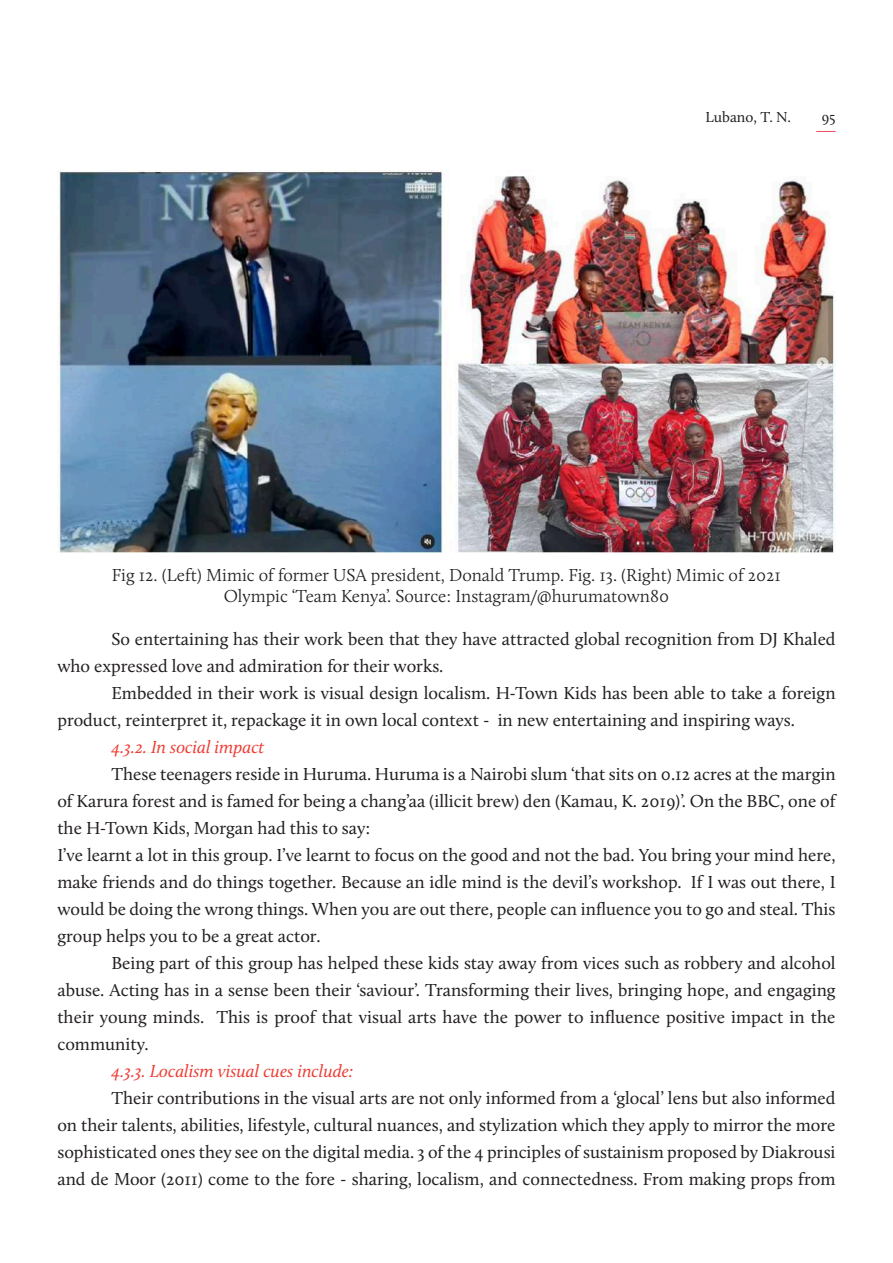
<style>
.page{position:relative;width:893px;height:1263px;background:#fff}
.page>*{position:absolute;margin:0;border:0;box-sizing:border-box;transform-origin:0 0}
.t1{font:18px/27px "Calluna";color:#231f20}
.t2{font:300 18px/21px "Calluna";color:#231f20;text-align:center}
.t3{font:italic 18px "Calluna";color:#ee3e35}
.t4{font:15px "Calluna";color:#231f20}
</style>
<div class="page">
<svg style="left:816px;top:131px;width:20px;height:1px"></svg>
<img style="left:57px;top:170px;width:778px;height:382px">
<p class="t4" style="left:705px;top:108px;width:87px">Lubano, T. N.</p>
<p class="t4" style="left:821px;top:108px;width:16px">95</p>
<p class="t2" style="left:112px;top:565px;width:671px">Fig 12. (Left) Mimic of former USA president, Donald Trump. Fig. 13. (Right) Mimic of 2021<br>Olympic ‘Team Kenya’. Source: Instagram/@hurumatown80</p>
<p class="t1" style="left:57px;top:625px;width:780px;text-indent:54px">So entertaining has their work been that they have attracted global recognition from DJ Khaled who expressed love and admiration for their works.</p>
<p class="t1" style="left:57px;top:679px;width:780px;text-indent:54px">Embedded in their work is visual design localism. H-Town Kids has been able to take a foreign product, reinterpret it, repackage it in own local context - in new entertaining and inspiring ways.</p>
<p class="t3" style="left:111px;top:736px;width:155px">4.3.2. In social impact</p>
<p class="t1" style="left:57px;top:760px;width:780px;text-indent:54px">These teenagers reside in Huruma. Huruma is a Nairobi slum ‘that sits on 0.12 acres at the margin of Karura forest and is famed for being a chang’aa (illicit brew) den (Kamau, K. 2019)’. On the BBC, one of the H-Town Kids, Morgan had this to say:<br>I’ve learnt a lot in this group. I’ve learnt to focus on the good and not the bad. You bring your mind here, make friends and do things together. Because an idle mind is the devil’s workshop. If I was out there, I would be doing the wrong things. When you are out there, people can influence you to go and steal. This group helps you to be a great actor.</p>
<p class="t1" style="left:57px;top:949px;width:780px;text-align:justify;text-indent:54px">Being part of this group has helped these kids stay away from vices such as robbery and alcohol abuse. Acting has in a sense been their ‘saviour’. Transforming their lives, bringing hope, and engaging their young minds. This is proof that visual arts have the power to influence positive impact in the community.</p>
<p class="t3" style="left:111px;top:1060px;width:244px">4.3.3. Localism visual cues include:</p>
<p class="t1" style="left:57px;top:1084px;width:780px;text-align:justify;text-indent:54px">Their contributions in the visual arts are not only informed from a ‘glocal’ lens but also informed on their talents, abilities, lifestyle, cultural nuances, and stylization which they apply to mirror the more sophisticated ones they see on the digital media. 3 of the 4 principles of sustainism proposed by Diakrousi and de Moor (2011) come to the fore - sharing, localism, and connectedness. From making props from</p>
</div>
